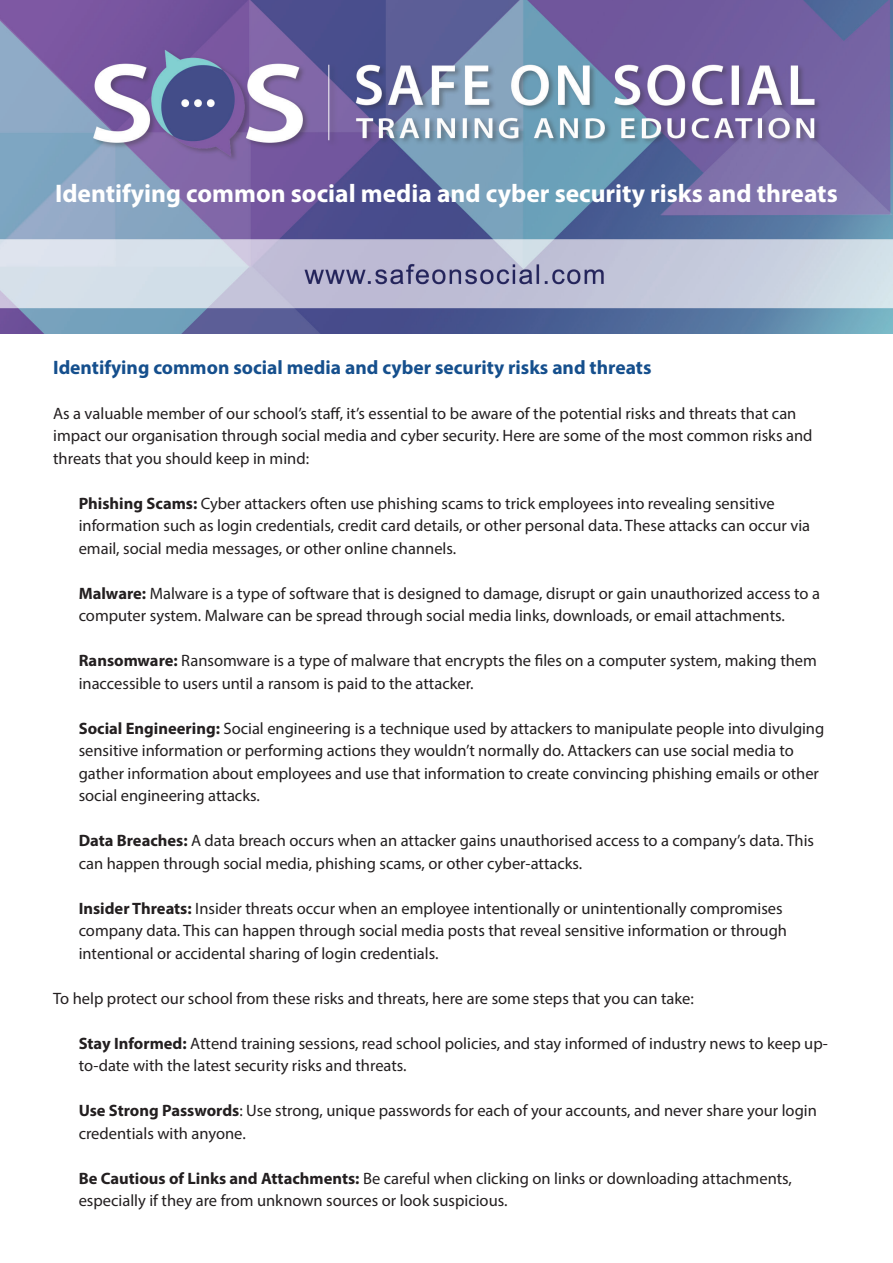
<style>
.page{position:relative;width:893px;height:1263px;background:#fff}
.page>*{position:absolute;margin:0;border:0;box-sizing:border-box;transform-origin:0 0}
.t1{font:700 25.5px "Myriad Pro";color:#fff}
.t2{font:700 19.5px "Myriad Pro";color:#154f8d}
.t3{font:16.5px/22.5px "Myriad Pro";color:#231f20}
.s1{font-weight:700}
</style>
<div class="page">
<img style="left:0;top:0;width:893px;height:334px">
<p class="t1" style="left:55px;top:177px;width:784px">Identifying common social media and cyber security risks and threats</p>
<p class="t2" style="left:53px;top:354px;width:600px">Identifying common social media and cyber security risks and threats</p>
<p class="t3" style="left:53px;top:402px;width:761px">As a valuable member of our school’s staff, it’s essential to be aware of the potential risks and threats that can impact our organisation through social media and cyber security. Here are some of the most common risks and threats that you should keep in mind:</p>
<p class="t3" style="left:79px;top:492px;width:733px"><span class="s1">Phishing Scams:</span> Cyber attackers often use phishing scams to trick employees into revealing sensitive information such as login credentials, credit card details, or other personal data. These attacks can occur via email, social media messages, or other online channels.</p>
<p class="t3" style="left:79px;top:582px;width:743px"><span class="s1">Malware:</span> Malware is a type of software that is designed to damage, disrupt or gain unauthorized access to a computer system. Malware can be spread through social media links, downloads, or email attachments.</p>
<p class="t3" style="left:79px;top:649px;width:740px"><span class="s1">Ransomware:</span> Ransomware is a type of malware that encrypts the files on a computer system, making them inaccessible to users until a ransom is paid to the attacker.</p>
<p class="t3" style="left:79px;top:717px;width:747px"><span class="s1">Social Engineering:</span> Social engineering is a technique used by attackers to manipulate people into divulging sensitive information or performing actions they wouldn’t normally do. Attackers can use social media to gather information about employees and use that information to create convincing phishing emails or other social engineering attacks.</p>
<p class="t3" style="left:79px;top:829px;width:737px"><span class="s1">Data Breaches:</span> A data breach occurs when an attacker gains unauthorised access to a company’s data. This can happen through social media, phishing scams, or other cyber-attacks.</p>
<p class="t3" style="left:79px;top:897px;width:710px"><span class="s1">Insider Threats:</span> Insider threats occur when an employee intentionally or unintentionally compromises company data. This can happen through social media posts that reveal sensitive information or through intentional or accidental sharing of login credentials.</p>
<p class="t3" style="left:53px;top:987px;width:642px">To help protect our school from these risks and threats, here are some steps that you can take:</p>
<p class="t3" style="left:79px;top:1032px;width:751px"><span class="s1">Stay Informed:</span> Attend training sessions, read school policies, and stay informed of industry news to keep up&shy;to-date with the latest security risks and threats.</p>
<p class="t3" style="left:79px;top:1099px;width:740px"><span class="s1">Use Strong Passwords</span>: Use strong, unique passwords for each of your accounts, and never share your login credentials with anyone.</p>
<p class="t3" style="left:79px;top:1167px;width:715px"><span class="s1">Be Cautious of Links and Attachments:</span> Be careful when clicking on links or downloading attachments, especially if they are from unknown sources or look suspicious.</p>
</div>
